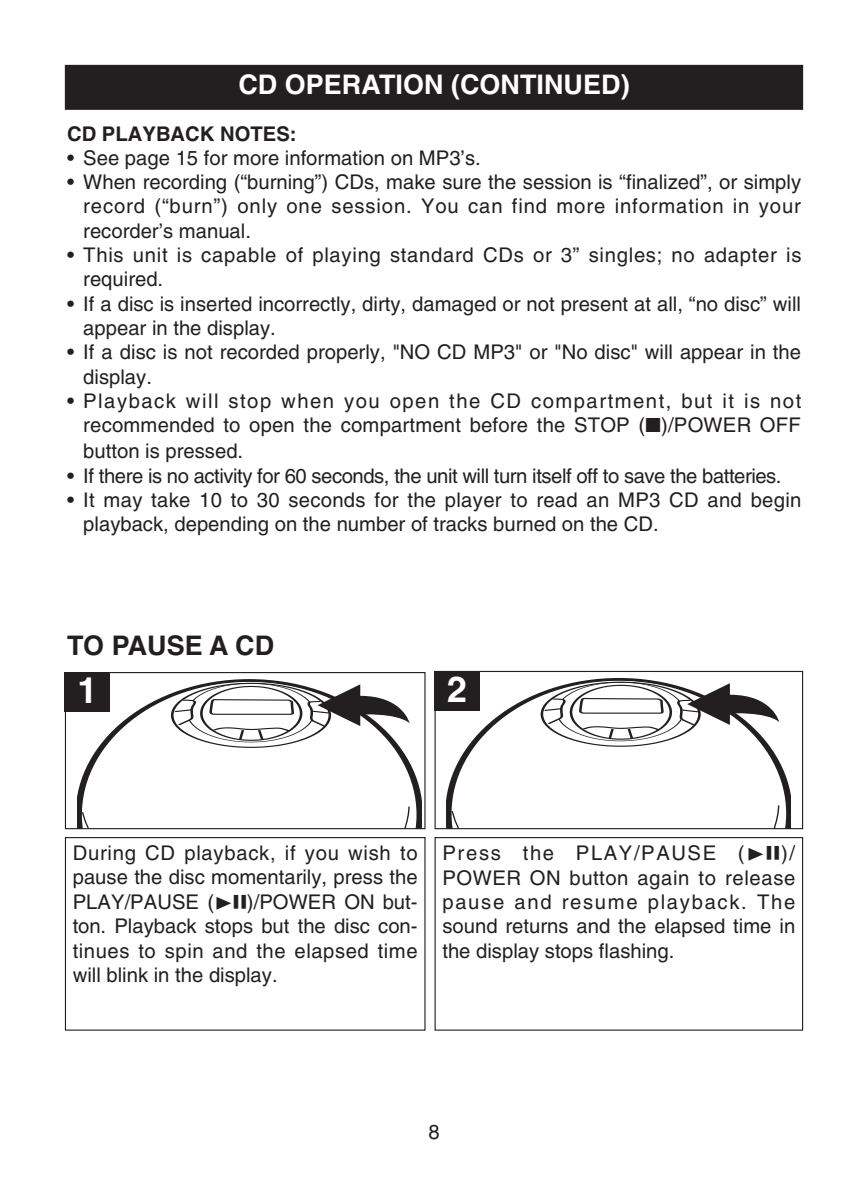
<style>
.page{position:relative;width:868px;height:1187px;background:#fff}
.page>*{position:absolute;margin:0;border:0;box-sizing:border-box;transform-origin:0 0}
.t1{font:700 36px "Helvetica";color:#fff}
.t2{font:700 27px "Helvetica";color:#fff}
.t3{font:700 27px "Helvetica";color:#231f20}
.t4{font:20.25px/24.3px "Helvetica";color:#231f20;text-align:justify}
.t5{font:20.25px "Helvetica";letter-spacing:-.02em;color:#231f20}
.t6{font:20.25px/24.3px "Helvetica";letter-spacing:.035em;color:#231f20}
.t7{font:700 20.25px "Helvetica";color:#231f20}
.s1{font-family:"Treasure Chest";font-size:19.12px}
</style>
<div class="page">
<div style="left:65px;top:65px;width:737px;height:44px;background:#231f20"></div>
<div style="left:65px;top:65px;width:738px;height:45px;border:1px solid #231f20"></div>
<div style="left:65px;top:837px;width:360px;height:193px;border:1px solid #231f20"></div>
<svg style="left:77px;top:679px;width:344px;height:148px"></svg>
<svg style="left:80px;top:680px;width:338px;height:147px"></svg>
<div style="left:171px;top:682px;width:159px;height:66px;border:2px solid #231f20;border-radius:50%"></div>
<div style="left:200px;top:685px;width:102px;height:56px;border:2px solid #231f20;border-radius:50%"></div>
<svg style="left:172px;top:699px;width:24px;height:27px"></svg>
<svg style="left:211px;top:727px;width:81px;height:13px"></svg>
<svg style="left:208px;top:698px;width:87px;height:17px"></svg>
<svg style="left:81px;top:806px;width:329px;height:21px"></svg>
<svg style="left:308px;top:684px;width:101px;height:43px"></svg>
<div style="left:65px;top:672px;width:360px;height:157px;border:1px solid #231f20"></div>
<div style="left:65px;top:672px;width:45px;height:39px;background:#231f20"></div>
<div style="left:434px;top:837px;width:369px;height:193px;border:1px solid #231f20"></div>
<svg style="left:447px;top:676px;width:343px;height:151px"></svg>
<svg style="left:449px;top:679px;width:339px;height:148px"></svg>
<div style="left:570px;top:684px;width:101px;height:56px;border:2px solid #231f20;border-radius:50%"></div>
<svg style="left:541px;top:697px;width:24px;height:28px"></svg>
<svg style="left:581px;top:726px;width:81px;height:13px"></svg>
<svg style="left:577px;top:697px;width:87px;height:17px"></svg>
<svg style="left:451px;top:804px;width:328px;height:23px"></svg>
<svg style="left:677px;top:683px;width:102px;height:43px"></svg>
<div style="left:434px;top:671px;width:369px;height:158px;border:1px solid #231f20"></div>
<div style="left:434px;top:671px;width:45px;height:39px;background:#231f20"></div>
<h2 class="t2" style="left:238px;top:74px;width:392px">CD OPERATION (CONTINUED)</h2>
<p class="t7" style="left:67px;top:125px;width:231px">CD PLAYBACK NOTES:</p>
<p class="t4" style="left:67px;top:147px;width:415px">• See page 15 for more information on MP3’s.</p>
<p class="t4" style="left:83px;top:172px;width:719px;text-indent:-16px">• When recording (“burning”) CDs, make sure the session is “finalized”, or simply record (“burn”) only one session. You can find more information in your recorder’s manual.</p>
<p class="t6" style="left:83px;top:245px;width:719px;text-indent:-16px">• This unit is capable of playing standard CDs or 3” singles; no adapter is required.</p>
<p class="t4" style="left:83px;top:293px;width:719px;text-indent:-16px">• If a disc is inserted incorrectly, dirty, damaged or not present at all, “no disc” will appear in the display.</p>
<p class="t4" style="left:83px;top:342px;width:719px;text-indent:-16px">• If a disc is not recorded properly, "NO CD MP3" or "No disc" will appear in the display.</p>
<p class="t4" style="left:83px;top:390px;width:719px;line-height:25.2px;text-indent:-16px">• Playback will stop when you open the CD compartment, but it is not recommended to open the compartment before the STOP (■)/POWER OFF button is pressed.</p>
<p class="t5" style="left:67px;top:468px;width:716px">• If there is no activity for 60 seconds, the unit will turn itself off to save the batteries.</p>
<p class="t4" style="left:83px;top:489px;width:719px;text-indent:-16px">• It may take 10 to 30 seconds for the player to read an MP3 CD and begin playback, depending on the number of tracks burned on the CD.</p>
<h2 class="t3" style="left:67px;top:634px;width:209px">TO PAUSE A CD</h2>
<h1 class="t1" style="left:77px;top:676px;width:22px">1</h1>
<h1 class="t1" style="left:447px;top:675px;width:22px">2</h1>
<p class="t4" style="left:73px;top:842px;width:346px">During CD playback, if you wish to pause the disc momentarily, press the PLAY/PAUSE (<span class="s1">®p</span>)/POWER ON but&shy;ton. Playback stops but the disc con&shy;tinues to spin and the elapsed time will blink in the display.</p>
<p class="t4" style="left:442px;top:842px;width:354px">Press the PLAY/PAUSE (<span class="s1">®p</span>)/ POWER ON button again to release pause and resume playback. The sound returns and the elapsed time in the display stops flashing.</p>
<p class="t4" style="left:428px;top:1121px;width:13px">8</p>
</div>
